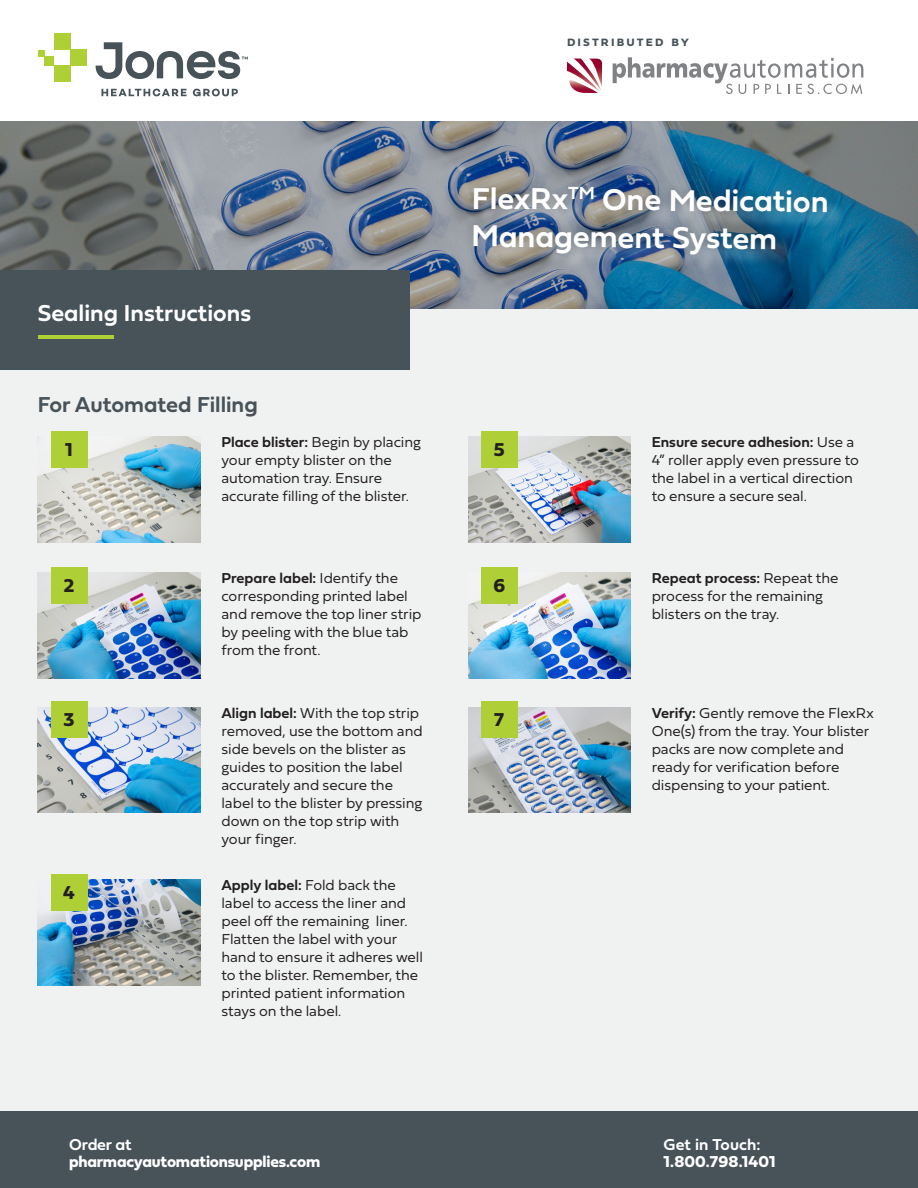
<style>
.page{position:relative;width:918px;height:1188px;background:#fff}
.page>*{position:absolute;margin:0;border:0;box-sizing:border-box;transform-origin:0 0}
.t1{font:31.5px/38.4px "Fieldwork Geo Demibold";color:#fff}
.t2{font:24px "Fieldwork Geo Demibold";color:#fff}
.t3{font:22.5px "Fieldwork Geo Demibold";color:#475259}
.t4{font:19.5px "Fieldwork Geo Bold";color:#231f20}
.t5{font:18.3px "Fieldwork Geo Demibold";color:#fff}
.Subhead{font:16.5px/17.2px "Fieldwork Geo Bold";letter-spacing:-.01em;color:#fff}
.t6{font:15px/18px "Fieldwork Hum Light";letter-spacing:-.005em;color:#231f20}
.t7{font:15px "Fieldwork Geo Demibold";letter-spacing:.14em;color:#475259}
.s1{font-family:"Fieldwork Geo Demibold"}
</style>
<div class="page">
<div style="left:0;top:242px;width:918px;height:880px;background:#f0f1f1"></div>
<div style="left:0;top:1112px;width:918px;height:76px;background:#475259"></div>
<div style="left:54px;top:33px;width:16px;height:17px;background:#aed036"></div>
<div style="left:70px;top:50px;width:17px;height:16px;background:#aed036"></div>
<div style="left:45px;top:56px;width:9px;height:10px;background:#aed036"></div>
<div style="left:38px;top:50px;width:7px;height:6px;background:#aed036"></div>
<div style="left:54px;top:66px;width:16px;height:16px;background:#aed036"></div>
<svg style="left:101px;top:89px;width:86px;height:7px"></svg>
<svg style="left:193px;top:89px;width:45px;height:7px"></svg>
<svg style="left:96px;top:42px;width:152px;height:37px"></svg>
<img style="left:0;top:121px;width:918px;height:188px">
<div style="left:476px;top:190px;width:369px;height:83px;background:#fff;opacity:.34"></div>
<img style="left:464px;top:176px;width:373px;height:89px">
<div style="left:0;top:270px;width:409px;height:99px;background:#475259"></div>
<hr style="left:39px;top:336px;width:75px;height:3px;background:#aed036">
<svg style="left:613px;top:57px;width:250px;height:37px"></svg>
<svg style="left:567px;top:59px;width:35px;height:34px"></svg>
<img style="left:38px;top:437px;width:163px;height:105px">
<img style="left:468px;top:437px;width:163px;height:105px">
<img style="left:38px;top:573px;width:163px;height:105px">
<img style="left:468px;top:573px;width:163px;height:105px">
<img style="left:38px;top:707px;width:163px;height:106px">
<img style="left:468px;top:707px;width:163px;height:106px">
<img style="left:38px;top:880px;width:163px;height:105px">
<div style="left:51px;top:431px;width:36px;height:37px;background:#aed036"></div>
<div style="left:481px;top:431px;width:37px;height:37px;background:#aed036"></div>
<div style="left:51px;top:567px;width:36px;height:37px;background:#aed036"></div>
<div style="left:481px;top:567px;width:37px;height:37px;background:#aed036"></div>
<div style="left:51px;top:701px;width:36px;height:37px;background:#aed036"></div>
<div style="left:481px;top:701px;width:37px;height:37px;background:#aed036"></div>
<div style="left:51px;top:874px;width:36px;height:36px;background:#aed036"></div>
<p class="t7" style="left:567px;top:29px;width:124px">distributed by</p>
<p class="t2" style="left:38px;top:294px;width:215px">Sealing Instructions</p>
<p class="t1" style="left:472px;top:178px;width:98px;rotate:1deg">FlexRx</p>
<p class="t5" style="left:568px;top:179px;width:28px">TM</p>
<p class="t1" style="left:473px;top:176px;width:358px;text-indent:130px;rotate:1deg">One Medication<br>Management System</p>
<p class="t3" style="left:38px;top:386px;width:221px">For Automated Filling</p>
<p class="t6" style="left:222px;top:432px;width:201px"><span class="s1">Place blister:</span> Begin by placing your empty blister on the automation tray. Ensure accurate filling of the blister.</p>
<p class="t6" style="left:652px;top:432px;width:209px"><span class="s1">Ensure secure adhesion:</span> Use a<br>4” roller apply even pressure to the label in a vertical direction to ensure a secure seal.</p>
<p class="t4" style="left:65px;top:434px;width:9px">1</p>
<p class="t4" style="left:494px;top:434px;width:12px">5</p>
<p class="t6" style="left:222px;top:568px;width:201px"><span class="s1">Prepare label:</span> Identify the corresponding printed label and remove the top liner strip by peeling with the blue tab from the front.</p>
<p class="t6" style="left:652px;top:568px;width:188px"><span class="s1">Repeat process:</span> Repeat the process for the remaining blisters on the tray.</p>
<p class="t4" style="left:64px;top:570px;width:12px">2</p>
<p class="t4" style="left:493px;top:570px;width:13px">6</p>
<p class="t6" style="left:222px;top:703px;width:203px"><span class="s1">Align label:</span> With the top strip removed, use the bottom and side bevels on the blister as guides to position the label accurately and secure the label to the blister by pressing down on the top strip with your finger.</p>
<p class="t6" style="left:652px;top:703px;width:224px"><span class="s1">Verify:</span> Gently remove the FlexRx<br>One(s) from the tray. Your blister packs are now complete and ready for verification before dispensing to your patient.</p>
<p class="t6" style="left:222px;top:875px;width:203px"><span class="s1">Apply label:</span> Fold back the label to access the liner and peel off the remaining liner.<br>Flatten the label with your hand to ensure it adheres well to the blister. Remember, the printed patient information stays on the label.</p>
<p class="t4" style="left:64px;top:705px;width:12px">3</p>
<p class="t4" style="left:494px;top:705px;width:11px">7</p>
<p class="t4" style="left:63px;top:877px;width:13px">4</p>
<p class="Subhead" style="left:69px;top:1135px;width:253px"><span class="s1">Order at </span>pharmacyautomationsupplies.com</p>
<p class="Subhead" style="left:664px;top:1135px;width:113px"><span class="s1">Get in Touch:<br></span>1.800.798.1401</p>
</div>
